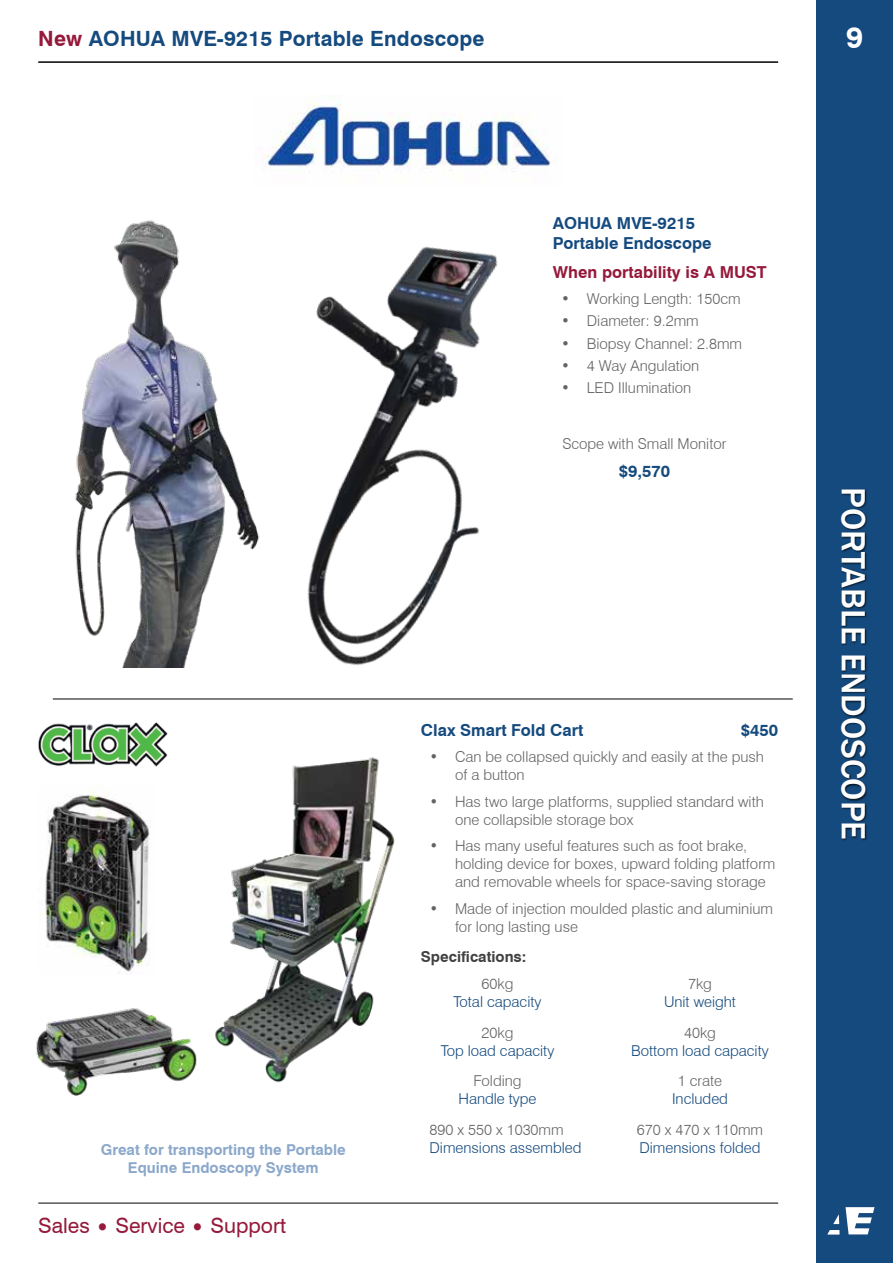
<style>
.page{position:relative;width:893px;height:1263px;background:#fff}
.page>*{position:absolute;margin:0;border:0;box-sizing:border-box;transform-origin:0 0}
.t1{font:500 34.5px "Franklin Gothic";color:#fff}
.t2{font:700 30px "Swiss 721 BT";color:#fff}
.t3{font:700 21px "Swiss 721 BT";letter-spacing:.01em;color:#154a7e}
.t4{font:21px "Swiss 721 BT";color:#95193b}
.t5{font:700 16.5px/19.8px "Swiss 721 BT";color:#154a7e}
.t6{font:700 16.5px "Swiss 721 BT";color:#95193b}
.t7{font:300 15px/18px "Swiss 721 BT";color:#636466}
.t8{font:300 15px "Swiss 721 BT";color:#154a7e}
.t9{font:700 15px/18px "Swiss 721 BT";color:#8ba8cb;text-align:center}
.t10{font:700 15px "Swiss 721 BT";color:#414042}
.s1{color:#95193b}
.s2{font-size:24px}
</style>
<div class="page">
<div style="left:816px;top:0;width:77px;height:1263px;background:#154a7e"></div>
<hr style="left:38px;top:1203px;width:740px;height:1px;background:#000">
<svg style="left:827px;top:1207px;width:47px;height:27px"></svg>
<div style="left:841px;top:488px;width:27px;height:353px;background:#000;opacity:.75"></div>
<hr style="left:38px;top:61px;width:740px;height:2px;background:#000">
<hr style="left:53px;top:699px;width:740px;height:1px;background:#000">
<img style="left:215px;top:757px;width:180px;height:326px">
<img style="left:42px;top:785px;width:108px;height:189px">
<img style="left:38px;top:722px;width:130px;height:45px">
<img style="left:263px;top:95px;width:287px;height:77px">
<img style="left:36px;top:1008px;width:161px;height:88px">
<img style="left:75px;top:220px;width:141px;height:448px">
<img style="left:216px;top:246px;width:282px;height:420px">
<h3 class="t3" style="left:38px;top:26px;width:448px"><span class="s1">New</span> AOHUA MVE-9215 Portable Endoscope</h3>
<h2 class="t2" style="left:846px;top:20px;width:19px">9</h2>
<p class="t9" style="left:101px;top:1141px;width:247px">Great for transporting the Portable<br>Equine Endoscopy System</p>
<h3 class="t4" style="left:38px;top:1213px;width:249px">Sales <span class="s2">•</span> Service <span class="s2">•</span> Support</h3>
<p class="t5" style="left:553px;top:213px;width:160px">AOHUA MVE-9215<br>Portable Endoscope</p>
<p class="t6" style="left:553px;top:262px;width:215px">When portability is A MUST</p>
<p class="t7" style="left:561px;top:290px;width:181px">• Working Length: 150cm</p>
<p class="t7" style="left:561px;top:312px;width:139px">• Diameter: 9.2mm</p>
<p class="t7" style="left:561px;top:334px;width:182px">• Biopsy Channel: 2.8mm</p>
<p class="t7" style="left:561px;top:356px;width:139px">• 4 Way Angulation</p>
<p class="t7" style="left:561px;top:379px;width:132px">• LED Illumination</p>
<p class="t7" style="left:562px;top:434px;width:166px">Scope with Small Monitor</p>
<p class="t5" style="left:619px;top:461px;width:53px">$9,570</p>
<p class="t5" style="left:421px;top:720px;width:164px">Clax Smart Fold Cart</p>
<p class="t5" style="left:741px;top:720px;width:39px">$450</p>
<p class="t7" style="left:455px;top:748px;width:311px;text-indent:-26px">• Can be collapsed quickly and easily at the push of a button</p>
<p class="t7" style="left:455px;top:792px;width:310px;text-indent:-26px">• Has two large platforms, supplied standard with one collapsible storage box</p>
<p class="t7" style="left:455px;top:837px;width:322px;text-indent:-26px">• Has many useful features such as foot brake, holding device for boxes, upward folding platform and removable wheels for space-saving storage</p>
<p class="t7" style="left:455px;top:899px;width:320px;text-indent:-26px">• Made of injection moulded plastic and aluminium for long lasting use</p>
<p class="t10" style="left:421px;top:948px;width:107px">Specifications:</p>
<p class="t7" style="left:482px;top:974px;width:33px">60kg</p>
<p class="t7" style="left:688px;top:974px;width:25px">7kg</p>
<p class="t8" style="left:453px;top:992px;width:89px">Total capacity</p>
<p class="t8" style="left:664px;top:992px;width:73px">Unit weight</p>
<p class="t7" style="left:482px;top:1023px;width:33px">20kg</p>
<p class="t7" style="left:684px;top:1023px;width:33px">40kg</p>
<p class="t8" style="left:441px;top:1041px;width:115px">Top load capacity</p>
<p class="t8" style="left:631px;top:1041px;width:139px">Bottom load capacity</p>
<p class="t7" style="left:473px;top:1072px;width:50px">Folding</p>
<p class="t7" style="left:678px;top:1072px;width:46px">1 crate</p>
<p class="t8" style="left:458px;top:1090px;width:80px">Handle type</p>
<p class="t8" style="left:672px;top:1090px;width:57px">Included</p>
<p class="t7" style="left:429px;top:1121px;width:136px">890 x 550 x 1030mm</p>
<p class="t7" style="left:637px;top:1121px;width:128px">670 x 470 x 110mm</p>
<p class="t8" style="left:429px;top:1139px;width:153px">Dimensions assembled</p>
<p class="t8" style="left:639px;top:1139px;width:123px">Dimensions folded</p>
<h1 class="t1" style="left:875px;top:487px;width:354px;rotate:90deg">PORTABLE ENDOSCOPE</h1>
</div>
